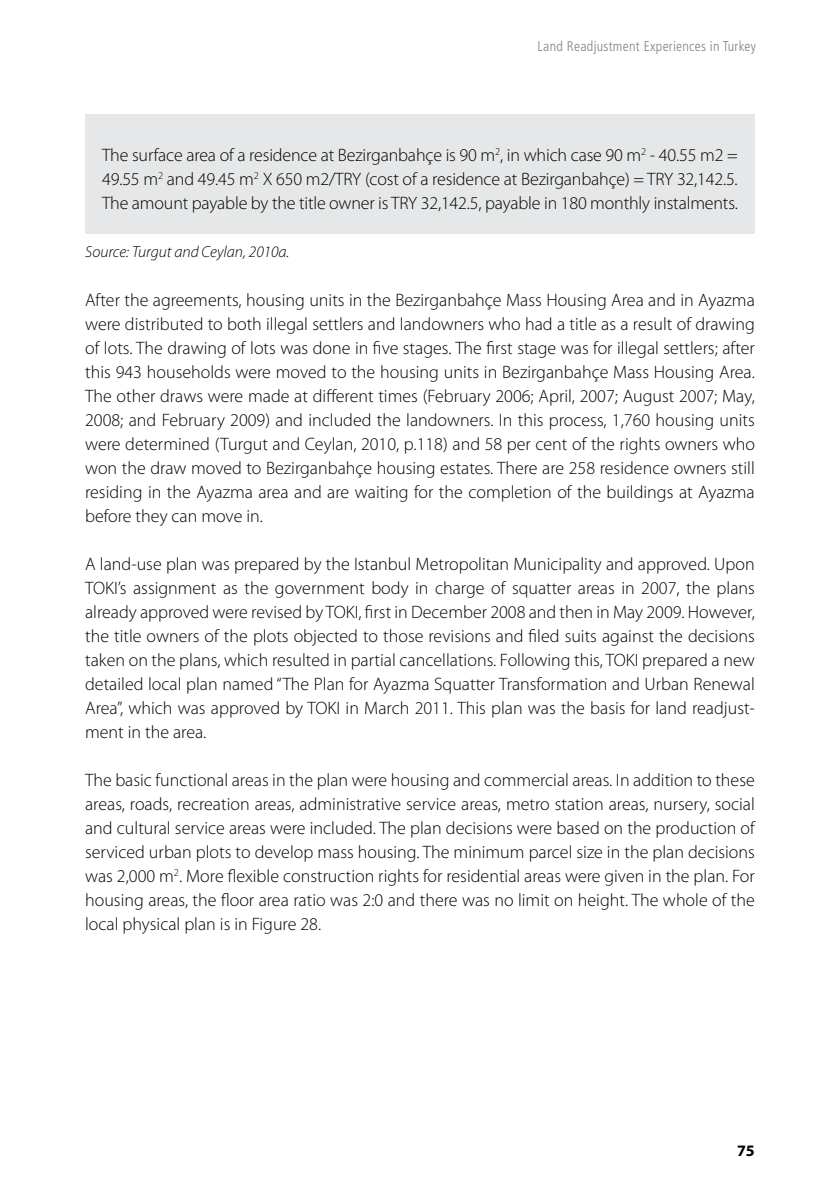
<style>
.page{position:relative;width:840px;height:1191px;background:#fff}
.page>*{position:absolute;margin:0;border:0;box-sizing:border-box;transform-origin:0 0}
.body_text_frutiger{font:300 18px/24px "Myriad Pro";color:#000;text-align:justify}
.source{font:italic 300 16px "Myriad Pro";color:#000}
.t1{font:700 16px "Myriad Pro";color:#000}
.t2{font:300 condensed 14px "Frutiger LT Std";letter-spacing:.02em;color:#808285}
</style>
<div class="page">
<div style="left:85px;top:114px;width:669px;height:119px;background:#e6e7e8"></div>
<p class="t2" style="left:537px;top:38px;width:220px">Land Readjustment Experiences in Turkey</p>
<p class="body_text_frutiger" style="left:102px;top:143px;width:636px">The surface area of a residence at Bezirganbahçe is 90 m<sup>2</sup>, in which case 90 m<sup>2</sup> - 40.55 m2 = 49.55 m<sup>2</sup> and 49.45 m<sup>2</sup> X 650 m2/TRY (cost of a residence at Bezirganbahçe) = TRY 32,142.5.<br>The amount payable by the title owner is TRY 32,142.5, payable in 180 monthly instalments.</p>
<p class="source" style="left:85px;top:242px;width:206px">Source: Turgut and Ceylan, 2010a.</p>
<p class="body_text_frutiger" style="left:85px;top:287px;width:671px">After the agreements, housing units in the Bezirganbahçe Mass Housing Area and in Ayazma were distributed to both illegal settlers and landowners who had a title as a result of drawing of lots. The drawing of lots was done in five stages. The first stage was for illegal settlers; after this 943 households were moved to the housing units in Bezirganbahçe Mass Housing Area.<br>The other draws were made at different times (February 2006; April, 2007; August 2007; May, 2008; and February 2009) and included the landowners. In this process, 1,760 housing units were determined (Turgut and Ceylan, 2010, p.118) and 58 per cent of the rights owners who won the draw moved to Bezirganbahçe housing estates. There are 258 residence owners still residing in the Ayazma area and are waiting for the completion of the buildings at Ayazma before they can move in.</p>
<p class="body_text_frutiger" style="left:85px;top:551px;width:671px">A land-use plan was prepared by the Istanbul Metropolitan Municipality and approved. Upon TOKI’s assignment as the government body in charge of squatter areas in 2007, the plans already approved were revised by TOKI, first in December 2008 and then in May 2009. However, the title owners of the plots objected to those revisions and filed suits against the decisions taken on the plans, which resulted in partial cancellations. Following this, TOKI prepared a new detailed local plan named “The Plan for Ayazma Squatter Transformation and Urban Renewal Area”, which was approved by TOKI in March 2011. This plan was the basis for land readjust&shy;ment in the area.</p>
<p class="body_text_frutiger" style="left:85px;top:767px;width:671px">The basic functional areas in the plan were housing and commercial areas. In addition to these areas, roads, recreation areas, administrative service areas, metro station areas, nursery, social and cultural service areas were included. The plan decisions were based on the production of serviced urban plots to develop mass housing. The minimum parcel size in the plan decisions was 2,000 m<sup>2</sup>. More flexible construction rights for residential areas were given in the plan. For housing areas, the floor area ratio was 2:0 and there was no limit on height. The whole of the local physical plan is in Figure 28.</p>
<p class="t1" style="left:736px;top:1140px;width:19px">75</p>
</div>
